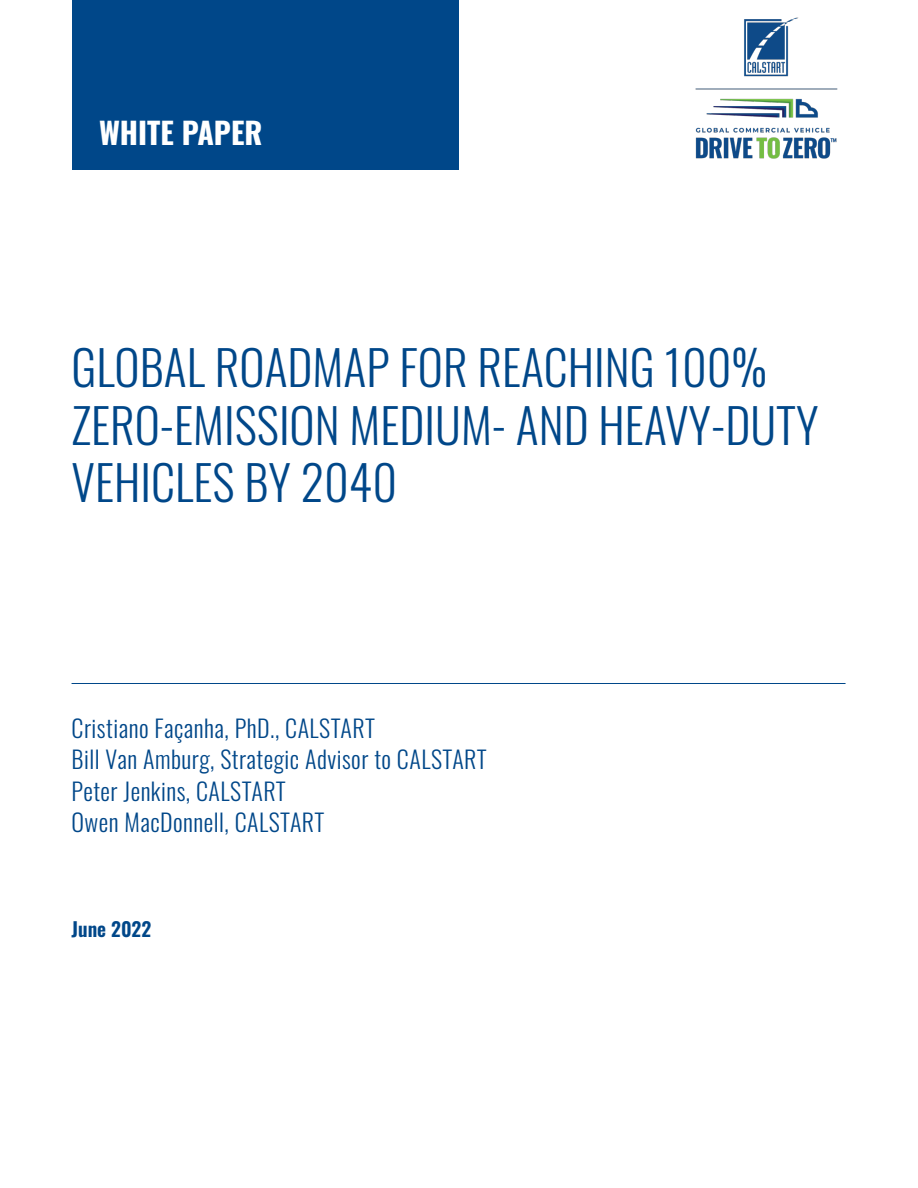
<style>
.page{position:relative;width:918px;height:1188px;background:#fff}
.page>*{position:absolute;margin:0;border:0;box-sizing:border-box;transform-origin:0 0}
.Paper_Title{font:300 48px/57.6px "Oswald";color:#004789}
.Top_Left_Blue_Box_He{font:700 30px "Oswald";color:#fff}
.t1{font:300 24px/31.5px "Oswald";letter-spacing:.02em;color:#004789}
.t2{font:600 19.5px "Oswald";color:#004789}
</style>
<div class="page">
<hr style="left:72px;top:683px;width:774px;height:1px;background:#004789">
<img style="left:695px;top:17px;width:143px;height:142px">
<div style="left:72px;top:0;width:387px;height:169px;background:#004789"></div>
<p class="Top_Left_Blue_Box_He" style="left:99px;top:117px;width:165px">WHITE PAPER</p>
<p class="Paper_Title" style="left:72px;top:333px;width:749px">GLOBAL ROADMAP FOR REACHING 100%<br>ZERO-EMISSION MEDIUM- AND HEAVY-DUTY<br>VEHICLES BY 2040</p>
<p class="t1" style="left:72px;top:709px;width:417px">Cristiano Façanha, PhD., CALSTART<br>Bill Van Amburg, Strategic Advisor to CALSTART Peter Jenkins, CALSTART<br>Owen MacDonnell, CALSTART</p>
<p class="t2" style="left:72px;top:919px;width:81px">June 2022</p>
</div>
